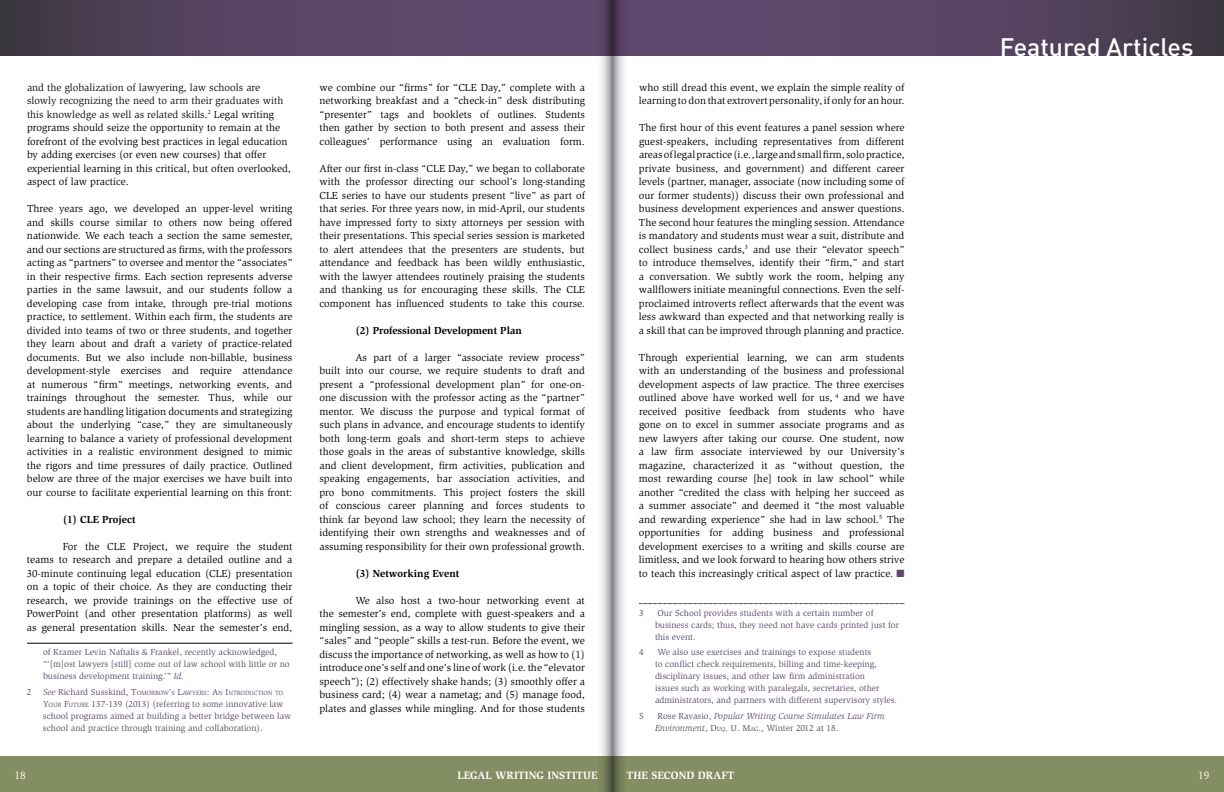
<style>
.page{position:relative;width:1224px;height:792px;background:#fff}
.page>*{position:absolute;margin:0;border:0;box-sizing:border-box;transform-origin:0 0}
.t1{font:25px "DIN Medium Alternate";color:#fff}
.t2{font:700 11px "Slimbach";letter-spacing:.005em;color:#fff}
.t3{font:11px "Slimbach";color:#fff}
.t4{font:10.5px/13.5px "Slimbach";color:#000;text-align:justify}
.t5{font:700 10.5px "Slimbach";color:#000}
.t6{font:9px/12px "Slimbach";color:#60476d}
.t7{font:italic 9px/12px "Slimbach";color:#60476d}
.t8{font:6.3px "Slimbach";color:#60476d}
.s1{color:#111}
.s2{font-style:italic}
.s3{font-style:italic;font-size:9px}
.s4{font-size:9px}
.s5{font-style:inherit}
.s6{font-size:6.3px}
.s7{color:#60476d}
.s8{font-style:normal}
.s9{font-style:normal;font-size:6.3px}
</style>
<div class="page">
<div style="left:0;top:756px;width:612px;height:36px;background:#838e62"></div>
<div style="left:0;top:0;width:612px;height:56px;background:linear-gradient(to right,#443b4b,#694b78)"></div>
<svg style="left:595px;top:0;width:17px;height:792px"></svg>
<div style="left:612px;top:756px;width:612px;height:36px;background:#838e62"></div>
<div style="left:612px;top:0;width:612px;height:56px;background:linear-gradient(to right,#694b78,#453b4c)"></div>
<svg style="left:612px;top:0;width:17px;height:792px"></svg>
<svg style="left:639px;top:603px;width:265px;height:1px"></svg>
<hr style="left:27px;top:643px;width:265px;height:1px;background:#000">
<p class="t4" style="left:27px;top:80px;width:266px;text-align:left"><span class="s1">and the globalization of lawyering, law schools are slowly recognizing the need to arm their graduates with this knowledge as well as related skills.</span><sup>2</sup> <span class="s1">L</span>egal writing programs should seize the opportunity to remain at the forefront of the evolving best practices in legal education by adding exercises (or even new courses) that offer experiential learning in this critical, but often overlooked, aspect of law practice.</p>
<p class="t4" style="left:27px;top:202px;width:267px">Three years ago, we developed an upper-level writing and skills course similar to others now being offered nationwide. We each teach a section the same semester, and our sections are structured as firms, with the professors acting as “partners” to oversee and mentor the “associates” in their respective firms. Each section represents adverse parties in the same lawsuit, and our students follow a developing case from intake, through pre-trial motions practice, to settlement. Within each firm, the students are divided into teams of two or three students, and together they learn about and draft a variety of practice-related documents. But we also include non-billable, business development-style exercises and require attendance at numerous “firm” meetings, networking events, and trainings throughout the semester. Thus, while our students are handling litigation documents and strategizing about the underlying “case,” they are simultaneously learning to balance a variety of professional development activities in a realistic environment designed to mimic the rigors and time pressures of daily practice. Outlined below are three of the major exercises we have built into our course to facilitate experiential learning on this front:</p>
<p class="t5" style="left:63px;top:513px;width:74px">(1) CLE Project</p>
<p class="t4" style="left:27px;top:540px;width:267px;text-indent:36px">For the CLE Project, we require the student teams to research and prepare a detailed outline and a 30-minute continuing legal education (CLE) presentation on a topic of their choice. As they are conducting their research, we provide trainings on the effective use of PowerPoint (and other presentation platforms) as well as general presentation skills. Near the semester’s end,</p>
<p class="t6" style="left:43px;top:646px;width:248px">of Kramer Levin Naftalis &amp; Frankel, recently acknowledged, “‘[m]ost lawyers [still] come out of law school with little or no business development training.’” <span class="s2">Id.</span></p>
<p class="t6" style="left:27px;top:686px;width:6px">2</p>
<p class="t8" style="left:43px;top:689px;width:242px"><span class="s3">See</span> <span class="s4">Richard Susskind,</span> <span class="s4">T</span>OMORROW<span class="s4">’</span>S <span class="s4">L</span>AWYERS<span class="s4">: A</span>N <span class="s4">I</span>NTRODUCTION TO</p>
<p class="t6" style="left:43px;top:698px;width:250px"><span class="s5">Y</span><span class="s6">OUR</span> <span class="s5">F</span><span class="s6">UTURE</span> 137-139 (2013) (referring to some innovative law school programs aimed at building a better bridge between law school and practice through training and collaboration).</p>
<p class="t4" style="left:319px;top:80px;width:267px">we combine our “firms” for “CLE Day,” complete with a networking breakfast and a “check-in” desk distributing “presenter” tags and booklets of outlines. Students then gather by section to both present and assess their colleagues’ performance using an evaluation form.</p>
<p class="t4" style="left:319px;top:161px;width:267px">After our first in-class “CLE Day,” we began to collaborate with the professor directing our school’s long-standing CLE series to have our students present “live” as part of that series. For three years now, in mid-April, our students have impressed forty to sixty attorneys per session with their presentations. This special series session is marketed to alert attendees that the presenters are students, but attendance and feedback has been wildly enthusiastic, with the lawyer attendees routinely praising the students and thanking us for encouraging these skills. The CLE component has influenced students to take this course.</p>
<p class="t5" style="left:355px;top:324px;width:168px">(2) Professional Development Plan</p>
<p class="t4" style="left:319px;top:351px;width:267px;text-indent:36px">As part of a larger “associate review process” built into our course, we require students to draft and present a “professional development plan” for one-on&shy;one discussion with the professor acting as the “partner” mentor. We discuss the purpose and typical format of such plans in advance, and encourage students to identify both long-term goals and short-term steps to achieve those goals in the areas of substantive knowledge, skills and client development, firm activities, publication and speaking engagements, bar association activities, and pro bono commitments. This project fosters the skill of conscious career planning and forces students to think far beyond law school; they learn the necessity of identifying their own strengths and weaknesses and of assuming responsibility for their own professional growth.</p>
<p class="t5" style="left:355px;top:567px;width:105px">(3) Networking Event</p>
<p class="t4" style="left:319px;top:594px;width:267px;text-indent:36px">We also host a two-hour networking event at the semester’s end, complete with guest-speakers and a mingling session, as a way to allow students to give their “sales” and “people” skills a test-run. Before the event, we discuss the importance of networking, as well as how to (1) introduce one’s self and one’s line of work (i.e. the “elevator speech”); (2) effectively shake hands; (3) smoothly offer a business card; (4) wear a nametag; and (5) manage food, plates and glasses while mingling. And for those students</p>
<p class="t4" style="left:639px;top:80px;width:267px">who still dread this event, we explain the simple reality of learning to don that extrovert personality, if only for an hour.</p>
<p class="t4" style="left:639px;top:121px;width:267px">The first hour of this event features a panel session where guest-speakers, including representatives from different areasoflegalpractice(i.e.,largeandsmallfirm, solopractice, private business, and government) and different career levels (partner, manager, associate (now including some of our former students)) discuss their own professional and business development experiences and answer questions.<br>The second hour features the mingling session. Attendance is mandatory and students must wear a suit, distribute and collect business cards,<sup>3</sup> and use their “elevator speech” to introduce themselves, identify their “firm,” and start a conversation. We subtly work the room, helping any wallflowers initiate meaningful connections. Even the self&shy;proclaimed introverts reflect afterwards that the event was less awkward than expected and that networking really is a skill that can be improved through planning and practice.</p>
<p class="t4" style="left:639px;top:350px;width:267px">Through experiential learning, we can arm students with an understanding of the business and professional development aspects of law practice. The three exercises outlined above have worked well for us, <sup>4</sup> and we have received positive feedback from students who have gone on to excel in summer associate programs and as new lawyers after taking our course. One student, now a law firm associate interviewed by our University’s magazine, characterized it as “without question, the most rewarding course [he] took in law school” while another “credited the class with helping her succeed as a summer associate” and deemed it “the most valuable and rewarding experience” she had in law school.<sup>5</sup> The opportunities for adding business and professional development exercises to a writing and skills course are limitless, and we look forward to hearing how others strive to teach this increasingly critical aspect of law practice. <span class="s7">■</span></p>
<p class="t6" style="left:639px;top:607px;width:6px">3</p>
<p class="t6" style="left:655px;top:607px;width:246px">Our School provides students with a certain number of business cards; thus, they need not have cards printed just for this event.</p>
<p class="t6" style="left:639px;top:646px;width:6px">4</p>
<p class="t6" style="left:655px;top:646px;width:244px">We also use exercises and trainings to expose students<br>to conflict check requirements, billing and time-keeping, disciplinary issues, and other law firm administration<br>issues such as working with paralegals, secretaries, other administrators, and partners with different supervisory styles.</p>
<p class="t6" style="left:639px;top:710px;width:6px">5</p>
<p class="t7" style="left:655px;top:710px;width:231px"><span class="s8">Rose Ravasio,</span> Popular Writing Course Simulates Law Firm<br>Environment<span class="s8">,</span> <span class="s8">D</span><span class="s9">UQ</span><span class="s8">. U. M</span><span class="s9">AG</span><span class="s8">.,</span> <span class="s8">Winter 2012 at 18.</span></p>
<h1 class="t1" style="left:1000px;top:31px;width:195px">Featured Articles</h1>
<p class="t3" style="left:14px;top:769px;width:13px">18</p>
<p class="t2" style="left:457px;top:768px;width:142px">LEGAL WRITING INSTITUE</p>
<p class="t2" style="left:626px;top:768px;width:110px">THE SECOND DRAFT</p>
<p class="t3" style="left:1198px;top:769px;width:13px">19</p>
</div>
